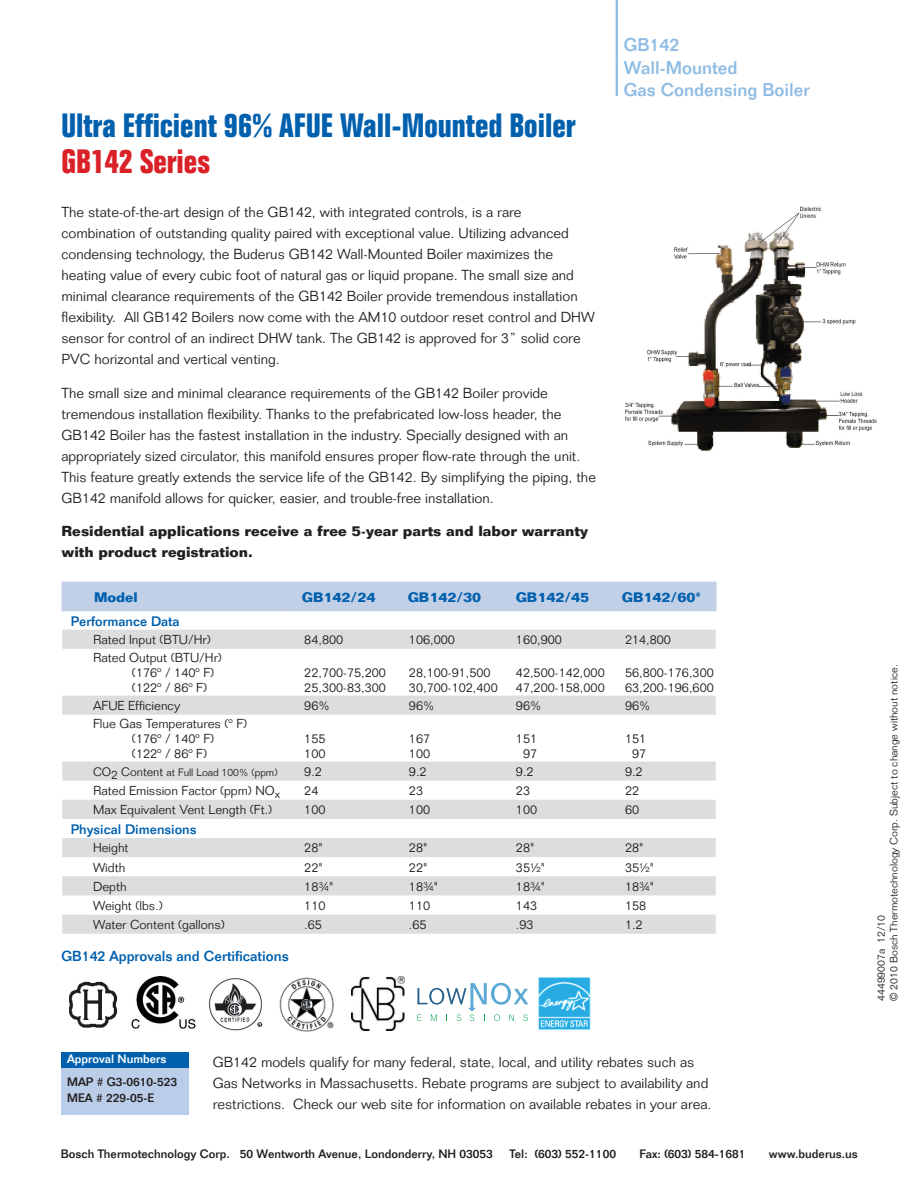
<style>
.page{position:relative;width:918px;height:1188px;background:#fff}
.page>*{position:absolute;margin:0;border:0;box-sizing:border-box;transform-origin:0 0}
.inside_heads{font:700 condensed 33px "Folio";color:#0160ae}
.inside_heads-2{font:700 condensed 33px "Folio";color:#da2128}
.t1{font:500 18px "Folio";color:#8ebce4}
.t2{font:300 14.25px/21px "Folio";color:#231f20}
.t3{font:700 14.25px/21px "Folio";color:#231f20}
.inside_heads-3{font:500 14.25px "Folio";color:#0160ae}
.t4{font:700 13.5px "Folio";color:#0160ae}
.t5{font:500 13.5px "Folio";color:#0160ae}
.t6{font:300 12.75px "Folio";color:#231f20}
.t7{font:500 12px "Folio";color:#231f20}
.t8{font:500 12px "Folio";color:#fff}
.t9{font:300 10.5px "Folio";color:#231f20}
.s1{font-size:12px}
</style>
<div class="page">
<svg style="left:62px;top:611px;width:654px;height:19px"></svg>
<svg style="left:62px;top:630px;width:654px;height:304px"></svg>
<hr style="left:61px;top:582px;width:225px;height:1px;background:#c1d0e7">
<hr style="left:61px;top:583px;width:2px;height:27px;background:#c1d0e7">
<div style="left:63px;top:582px;width:652px;height:28px;background:#c1d0e7"></div>
<hr style="left:391px;top:582px;width:107px;height:1px;background:#c1d0e7">
<hr style="left:498px;top:582px;width:109px;height:1px;background:#c1d0e7">
<hr style="left:607px;top:582px;width:110px;height:1px;background:#c1d0e7">
<hr style="left:61px;top:610px;width:225px;height:1px;background:#c1d0e7">
<hr style="left:286px;top:610px;width:105px;height:1px;background:#c1d0e7">
<hr style="left:391px;top:610px;width:107px;height:1px;background:#c1d0e7">
<hr style="left:498px;top:610px;width:109px;height:1px;background:#c1d0e7">
<hr style="left:607px;top:610px;width:110px;height:1px;background:#c1d0e7">
<hr style="left:390px;top:583px;width:2px;height:27px;background:#c1d0e7">
<hr style="left:497px;top:583px;width:2px;height:27px;background:#c1d0e7">
<hr style="left:606px;top:583px;width:2px;height:27px;background:#c1d0e7">
<hr style="left:715px;top:583px;width:2px;height:27px;background:#c1d0e7">
<div style="left:61px;top:1067px;width:128px;height:48px;background:#bacde9"></div>
<div style="left:61px;top:1052px;width:128px;height:16px;background:#0160ae"></div>
<svg style="left:417px;top:983px;width:111px;height:38px"></svg>
<img style="left:538px;top:977px;width:52px;height:53px">
<img style="left:280px;top:977px;width:54px;height:54px">
<img style="left:132px;top:976px;width:64px;height:53px">
<img style="left:351px;top:976px;width:54px;height:54px">
<img style="left:69px;top:981px;width:49px;height:47px">
<img style="left:208px;top:978px;width:55px;height:53px">
<img style="left:625px;top:206px;width:252px;height:244px">
<hr style="left:616px;top:0;width:2px;height:96px;background:#8ebce4">
<p class="inside_heads" style="left:61px;top:108px;width:516px">Ultra Efficient 96% AFUE Wall-Mounted Boiler</p>
<p class="inside_heads-2" style="left:61px;top:144px;width:150px">GB142 Series</p>
<p class="t2" style="left:61px;top:201px;width:535px">The state-of-the-art design of the GB142, with integrated controls, is a rare combination of outstanding quality paired with exceptional value. Utilizing advanced condensing technology, the Buderus GB142 Wall-Mounted Boiler maximizes the heating value of every cubic foot of natural gas or liquid propane. The small size and minimal clearance requirements of the GB142 Boiler provide tremendous installation flexibility. All GB142 Boilers now come with the AM10 outdoor reset control and DHW sensor for control of an indirect DHW tank. The GB142 is approved for 3” solid core PVC horizontal and vertical venting.</p>
<p class="t2" style="left:61px;top:382px;width:536px">The small size and minimal clearance requirements of the GB142 Boiler provide tremendous installation flexibility. Thanks to the prefabricated low-loss header, the GB142 Boiler has the fastest installation in the industry. Specially designed with an appropriately sized circulator, this manifold ensures proper flow-rate through the unit.<br>This feature greatly extends the service life of the GB142. By simplifying the piping, the GB142 manifold allows for quicker, easier, and trouble-free installation.</p>
<p class="t3" style="left:61px;top:521px;width:528px">Residential applications receive a free 5-year parts and labor warranty with product registration.</p>
<p class="t1" style="left:624px;top:34px;width:57px">GB142</p>
<p class="t1" style="left:624px;top:56px;width:115px">Wall-Mounted</p>
<p class="t1" style="left:624px;top:79px;width:188px">Gas Condensing Boiler</p>
<p class="t4" style="left:94px;top:589px;width:45px">Model</p>
<p class="t4" style="left:302px;top:589px;width:75px">GB142/24</p>
<p class="t4" style="left:408px;top:589px;width:75px">GB142/30</p>
<p class="t4" style="left:516px;top:589px;width:75px">GB142/45</p>
<p class="t4" style="left:622px;top:589px;width:81px">GB142/60*</p>
<p class="t5" style="left:71px;top:613px;width:110px">Performance Data</p>
<p class="t6" style="left:93px;top:632px;width:119px">Rated Input (BTU/Hr)</p>
<p class="t6" style="left:304px;top:632px;width:40px">84,800</p>
<p class="t6" style="left:409px;top:632px;width:48px">106,000</p>
<p class="t6" style="left:516px;top:632px;width:48px">160,900</p>
<p class="t6" style="left:625px;top:632px;width:48px">214,800</p>
<p class="t6" style="left:93px;top:650px;width:130px">Rated Output (BTU/Hr)</p>
<p class="t6" style="left:132px;top:665px;width:84px">(176º / 140º F)</p>
<p class="t6" style="left:132px;top:680px;width:77px">(122º / 86º F)</p>
<p class="t6" style="left:304px;top:665px;width:83px">22,700-75,200</p>
<p class="t6" style="left:304px;top:680px;width:83px">25,300-83,300</p>
<p class="t6" style="left:409px;top:665px;width:83px">28,100-91,500</p>
<p class="t6" style="left:409px;top:680px;width:90px">30,700-102,400</p>
<p class="t6" style="left:516px;top:665px;width:90px">42,500-142,000</p>
<p class="t6" style="left:516px;top:680px;width:90px">47,200-158,000</p>
<p class="t6" style="left:625px;top:665px;width:90px">56,800-176,300</p>
<p class="t6" style="left:625px;top:680px;width:90px">63,200-196,600</p>
<p class="t6" style="left:93px;top:698px;width:89px">AFUE Efficiency</p>
<p class="t6" style="left:304px;top:698px;width:27px">96%</p>
<p class="t6" style="left:409px;top:698px;width:27px">96%</p>
<p class="t6" style="left:516px;top:698px;width:27px">96%</p>
<p class="t6" style="left:625px;top:698px;width:27px">96%</p>
<p class="t6" style="left:93px;top:716px;width:156px">Flue Gas Temperatures (º F)</p>
<p class="t6" style="left:132px;top:731px;width:84px">(176º / 140º F)</p>
<p class="t6" style="left:132px;top:746px;width:77px">(122º / 86º F)</p>
<p class="t6" style="left:409px;top:731px;width:23px">167</p>
<p class="t6" style="left:409px;top:746px;width:23px">100</p>
<p class="t6" style="left:304px;top:731px;width:23px">155</p>
<p class="t6" style="left:304px;top:746px;width:23px">100</p>
<p class="t6" style="left:516px;top:731px;width:23px">151</p>
<p class="t6" style="left:523px;top:746px;width:16px">97</p>
<p class="t6" style="left:625px;top:731px;width:23px">151</p>
<p class="t6" style="left:632px;top:746px;width:16px">97</p>
<p class="t9" style="left:93px;top:766px;width:186px"><span class="s1">CO2 Content</span> at Full Load 100% (ppm)</p>
<p class="t6" style="left:304px;top:764px;width:19px">9.2</p>
<p class="t6" style="left:409px;top:764px;width:19px">9.2</p>
<p class="t6" style="left:516px;top:764px;width:19px">9.2</p>
<p class="t6" style="left:625px;top:764px;width:19px">9.2</p>
<p class="t6" style="left:93px;top:783px;width:189px">Rated Emission Factor (ppm) NO<sub>x</sub></p>
<p class="t6" style="left:304px;top:783px;width:16px">24</p>
<p class="t6" style="left:409px;top:783px;width:16px">23</p>
<p class="t6" style="left:516px;top:783px;width:16px">23</p>
<p class="t6" style="left:625px;top:783px;width:16px">22</p>
<p class="t6" style="left:93px;top:802px;width:181px">Max Equivalent Vent Length (Ft.)</p>
<p class="t6" style="left:304px;top:802px;width:23px">100</p>
<p class="t6" style="left:409px;top:802px;width:23px">100</p>
<p class="t6" style="left:516px;top:802px;width:23px">100</p>
<p class="t6" style="left:625px;top:802px;width:16px">60</p>
<p class="t5" style="left:71px;top:821px;width:127px">Physical Dimensions</p>
<p class="t6" style="left:93px;top:840px;width:37px">Height</p>
<p class="t6" style="left:304px;top:840px;width:20px">28"</p>
<p class="t6" style="left:409px;top:840px;width:20px">28"</p>
<p class="t6" style="left:516px;top:840px;width:20px">28"</p>
<p class="t6" style="left:625px;top:840px;width:20px">28"</p>
<p class="t6" style="left:93px;top:859px;width:34px">Width</p>
<p class="t6" style="left:304px;top:859px;width:20px">22"</p>
<p class="t6" style="left:409px;top:859px;width:20px">22"</p>
<p class="t6" style="left:516px;top:859px;width:31px">35½"</p>
<p class="t6" style="left:625px;top:859px;width:31px">35½"</p>
<p class="t6" style="left:93px;top:879px;width:35px">Depth</p>
<p class="t6" style="left:304px;top:879px;width:31px">18¾"</p>
<p class="t6" style="left:409px;top:879px;width:31px">18¾"</p>
<p class="t6" style="left:516px;top:879px;width:31px">18¾"</p>
<p class="t6" style="left:625px;top:879px;width:31px">18¾"</p>
<p class="t6" style="left:93px;top:898px;width:71px">Weight (lbs.)</p>
<p class="t6" style="left:304px;top:898px;width:23px">110</p>
<p class="t6" style="left:409px;top:898px;width:23px">110</p>
<p class="t6" style="left:516px;top:898px;width:23px">143</p>
<p class="t6" style="left:625px;top:898px;width:23px">158</p>
<p class="t6" style="left:93px;top:917px;width:133px">Water Content (gallons)</p>
<p class="t6" style="left:304px;top:917px;width:19px">.65</p>
<p class="t6" style="left:409px;top:917px;width:19px">.65</p>
<p class="t6" style="left:516px;top:917px;width:19px">.93</p>
<p class="t6" style="left:625px;top:917px;width:19px">1.2</p>
<p class="inside_heads-3" style="left:61px;top:947px;width:229px">GB142 Approvals and Certifications</p>
<p class="t9" style="left:888px;top:1001px;width:338px;rotate:-90deg">© 2010 Bosch Thermotechnology Corp. Subject to change without notice.</p>
<p class="t9" style="left:875px;top:1001px;width:87px;rotate:-90deg">44499007a 12/10</p>
<p class="t8" style="left:67px;top:1052px;width:101px">Approval Numbers</p>
<p class="t7" style="left:67px;top:1074px;width:112px">MAP # G3-0610-523</p>
<p class="t7" style="left:67px;top:1091px;width:89px">MEA # 229-05-E</p>
<p class="t2" style="left:213px;top:1051px;width:500px">GB142 models qualify for many federal, state, local, and utility rebates such as<br>Gas Networks in Massachusetts. Rebate programs are subject to availability and restrictions. Check our web site for information on available rebates in your area.</p>
<p class="t7" style="left:61px;top:1146px;width:434px">Bosch Thermotechnology Corp. 50 Wentworth Avenue, Londonderry, NH 03053</p>
<p class="t7" style="left:509px;top:1146px;width:108px">Tel: (603) 552-1100</p>
<p class="t7" style="left:639px;top:1146px;width:108px">Fax: (603) 584-1681</p>
<p class="t7" style="left:769px;top:1146px;width:90px">www.buderus.us</p>
</div>
